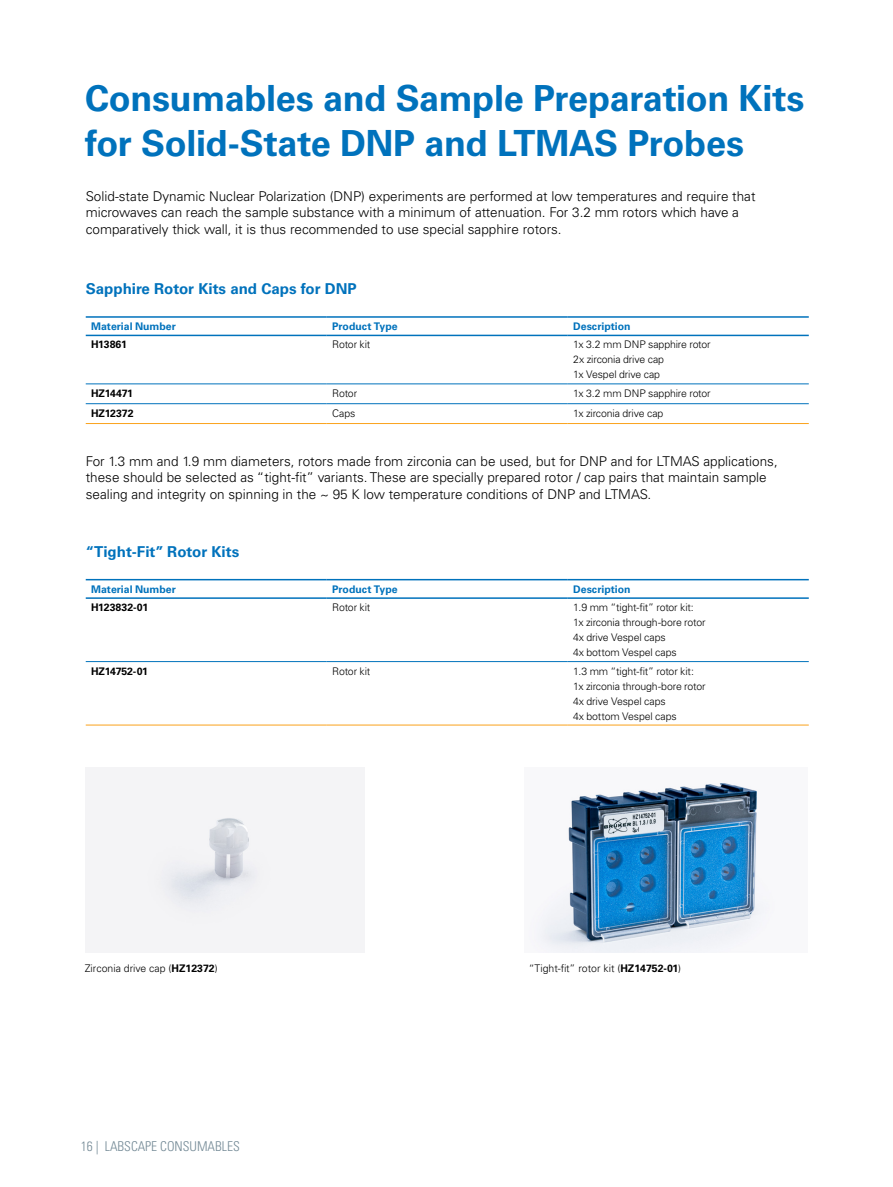
<style>
.page{position:relative;width:893px;height:1187px;background:#fff}
.page>*{position:absolute;margin:0;border:0;box-sizing:border-box;transform-origin:0 0}
.t1{font:700 36px/45px "Univers LT Std";letter-spacing:-.01em;color:#0072bc}
.t2{font:700 15px "Univers LT Std";color:#0072bc}
.t3{font:300 13.5px/16.5px "Univers LT Std";color:#000}
.t4{font:300 condensed 13.5px "Univers LT Std";color:#748a96}
.t5{font:300 10.5px/15px "Univers LT Std";letter-spacing:-.01em;color:#000}
.t6{font:700 10.5px "Univers LT Std";color:#0072bc}
.t7{font:700 10.5px "Univers LT Std";letter-spacing:-.025em;color:#000}
.t8{font:700 10.5px "Univers LT Std";color:#000}
.s1{font-weight:700}
</style>
<div class="page">
<hr style="left:86px;top:383px;width:241px;height:1px;background:#0072bc">
<hr style="left:327px;top:383px;width:241px;height:1px;background:#0072bc">
<hr style="left:568px;top:383px;width:241px;height:1px;background:#0072bc">
<hr style="left:86px;top:403px;width:241px;height:1px;background:#0072bc">
<hr style="left:327px;top:403px;width:241px;height:1px;background:#0072bc">
<hr style="left:568px;top:403px;width:241px;height:1px;background:#0072bc">
<hr style="left:86px;top:423px;width:241px;height:1px;background:#faa21b">
<hr style="left:327px;top:423px;width:241px;height:1px;background:#faa21b">
<hr style="left:568px;top:423px;width:241px;height:1px;background:#faa21b">
<hr style="left:86px;top:316px;width:241px;height:2px;background:#0072bc">
<hr style="left:327px;top:316px;width:241px;height:2px;background:#0072bc">
<hr style="left:568px;top:316px;width:241px;height:2px;background:#0072bc">
<hr style="left:86px;top:334px;width:241px;height:2px;background:#0072bc">
<hr style="left:327px;top:334px;width:241px;height:2px;background:#0072bc">
<hr style="left:568px;top:334px;width:241px;height:2px;background:#0072bc">
<hr style="left:86px;top:661px;width:241px;height:1px;background:#0072bc">
<hr style="left:327px;top:661px;width:241px;height:1px;background:#0072bc">
<hr style="left:568px;top:661px;width:241px;height:1px;background:#0072bc">
<hr style="left:86px;top:724px;width:241px;height:1px;background:#faa21b">
<hr style="left:327px;top:724px;width:241px;height:1px;background:#faa21b">
<hr style="left:568px;top:724px;width:241px;height:1px;background:#faa21b">
<hr style="left:86px;top:579px;width:241px;height:1px;background:#0072bc">
<hr style="left:327px;top:579px;width:241px;height:1px;background:#0072bc">
<hr style="left:568px;top:579px;width:241px;height:1px;background:#0072bc">
<hr style="left:86px;top:597px;width:241px;height:2px;background:#0072bc">
<hr style="left:327px;top:597px;width:241px;height:2px;background:#0072bc">
<hr style="left:568px;top:597px;width:241px;height:2px;background:#0072bc">
<img style="left:536px;top:783px;width:233px;height:169px">
<h1 class="t1" style="left:85px;top:76px;width:721px">Consumables and Sample Preparation Kits for Solid-State DNP and LTMAS Probes</h1>
<p class="t3" style="left:86px;top:188px;width:671px">Solid-state Dynamic Nuclear Polarization (DNP) experiments are performed at low temperatures and require that microwaves can reach the sample substance with a minimum of attenuation. For 3.2 mm rotors which have a comparatively thick wall, it is thus recommended to use special sapphire rotors.</p>
<p class="t2" style="left:86px;top:280px;width:273px">Sapphire Rotor Kits and Caps for DNP</p>
<p class="t6" style="left:91px;top:320px;width:86px">Material Number</p>
<p class="t6" style="left:332px;top:320px;width:67px">Product Type</p>
<p class="t6" style="left:573px;top:320px;width:59px">Description</p>
<p class="t7" style="left:91px;top:338px;width:37px">H13861</p>
<p class="t5" style="left:332px;top:337px;width:40px">Rotor kit</p>
<p class="t5" style="left:573px;top:337px;width:139px">1x 3.2 mm DNP sapphire rotor<br>2x zirconia drive cap<br>1x Vespel drive cap</p>
<p class="t7" style="left:91px;top:387px;width:43px">HZ14471</p>
<p class="t5" style="left:332px;top:385px;width:26px">Rotor</p>
<p class="t5" style="left:573px;top:385px;width:139px">1x 3.2 mm DNP sapphire rotor</p>
<p class="t7" style="left:91px;top:407px;width:44px">HZ12372</p>
<p class="t5" style="left:332px;top:405px;width:25px">Caps</p>
<p class="t5" style="left:573px;top:405px;width:92px">1x zirconia drive cap</p>
<p class="t3" style="left:86px;top:452px;width:693px">For 1.3 mm and 1.9 mm diameters, rotors made from zirconia can be used, but for DNP and for LTMAS applications, these should be selected as “tight-fit” variants. These are specially prepared rotor / cap pairs that maintain sample sealing and integrity on spinning in the ~ 95 K low temperature conditions of DNP and LTMAS.</p>
<p class="t2" style="left:86px;top:542px;width:155px">“Tight-Fit” Rotor Kits</p>
<p class="t6" style="left:91px;top:583px;width:86px">Material Number</p>
<p class="t6" style="left:332px;top:583px;width:67px">Product Type</p>
<p class="t6" style="left:573px;top:583px;width:59px">Description</p>
<p class="t8" style="left:91px;top:601px;width:59px">H123832-01</p>
<p class="t5" style="left:332px;top:600px;width:40px">Rotor kit</p>
<p class="t5" style="left:573px;top:600px;width:134px">1.9 mm “tight-fit” rotor kit:<br>1x zirconia through-bore rotor<br>4x drive Vespel caps<br>4x bottom Vespel caps</p>
<p class="t7" style="left:91px;top:664px;width:58px">HZ14752-01</p>
<p class="t5" style="left:332px;top:663px;width:40px">Rotor kit</p>
<p class="t5" style="left:573px;top:663px;width:134px">1.3 mm “tight-fit” rotor kit:<br>1x zirconia through-bore rotor<br>4x drive Vespel caps<br>4x bottom Vespel caps</p>
<p class="t5" style="left:85px;top:961px;width:134px">Zirconia drive cap (<span class="s1">HZ12372</span>)</p>
<p class="t5" style="left:529px;top:961px;width:154px">“Tight-fit” rotor kit (<span class="s1">HZ14752-01</span>)</p>
<p class="t4" style="left:81px;top:1138px;width:160px">16 | LABSCAPE CONSUMABLES</p>
</div>
